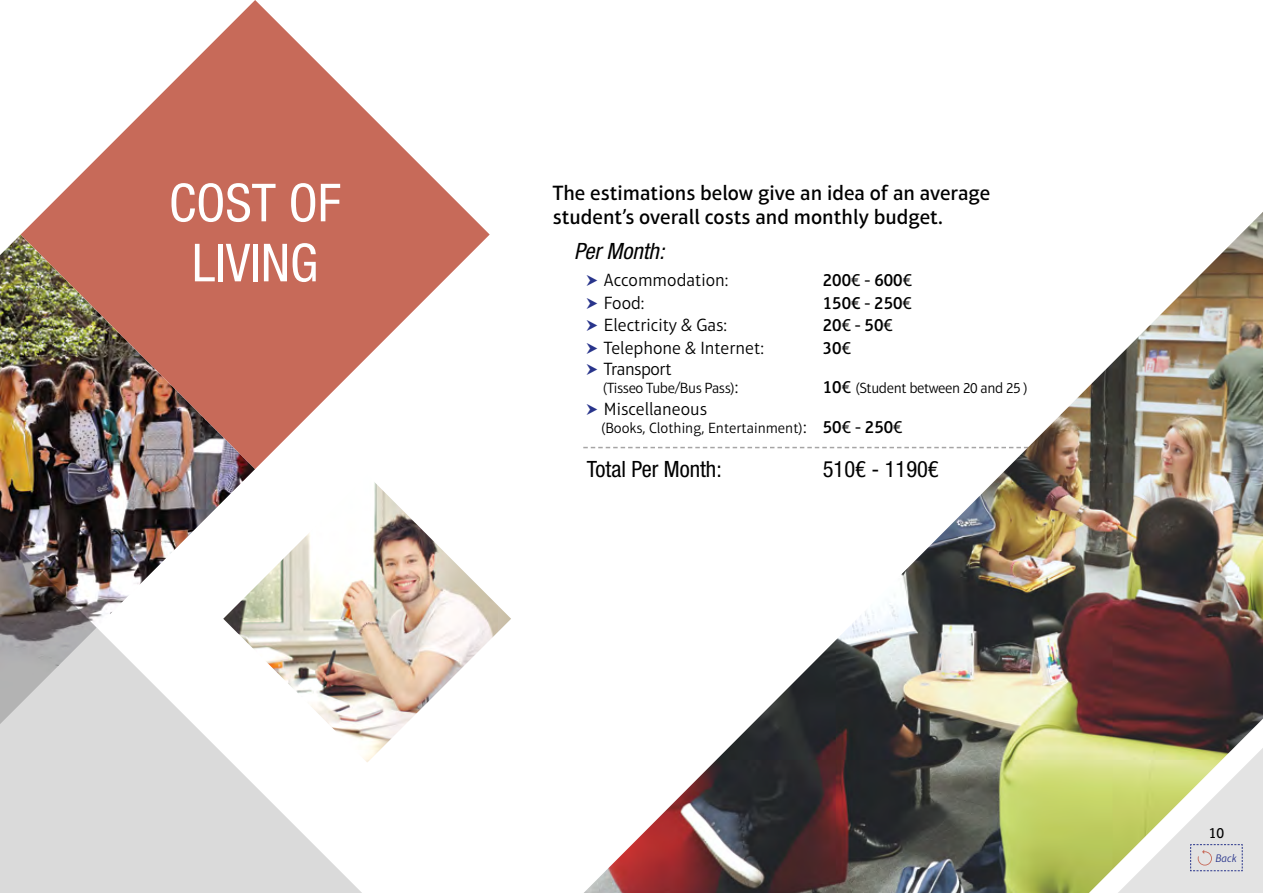
<style>
.page{position:relative;width:1263px;height:893px;background:#fff}
.page>*{position:absolute;margin:0;border:0;box-sizing:border-box;transform-origin:0 0}
.t1{font:condensed 52.5px "Helvetica Neue LT Pro";color:#fff}
.t2{font:condensed 22.5px "Helvetica Neue LT Pro";color:#000}
.t3{font:italic condensed 22.5px "Helvetica Neue LT Pro";color:#000}
.t4{font:500 21px/24px "Aptifer Sans LT Pro";color:#000}
.t5{font:300 18px "Aptifer Sans LT Pro";color:#000}
.t6{font:500 18px "Aptifer Sans LT Pro";color:#000}
.t7{font:300 18px "Aptifer Sans LT Pro";letter-spacing:-.025em;color:#000}
.t8{font:300 15px "Aptifer Sans LT Pro";letter-spacing:-.025em;color:#000}
.t9{font:300 15px "Aptifer Sans LT Pro";color:#000}
.t10{font:15px "Aptifer Sans LT Pro";color:#000}
.t11{font:italic 300 11.1px "Aptifer Sans LT Pro";color:#28348b}
.s1{font-family:"Pointers";font-weight:400;color:#28348b}
.s2{font-weight:400}
.s3{font-size:18px}
.s4{font-weight:500;font-size:18px}
.s5{font-weight:400;font-size:18px}
</style>
<div class="page">
<svg style="left:0;top:724px;width:362px;height:169px;fill:#dadada"></svg>
<img style="left:0;top:235px;width:255px;height:489px">
<svg style="left:21px;top:0;width:469px;height:469px;fill:#c76a59"></svg>
<svg style="left:0;top:512px;width:97px;height:228px;background:#928e8e"></svg>
<img style="left:223px;top:475px;width:288px;height:288px">
<img style="left:583px;top:212px;width:680px;height:681px">
<h1 class="t1" style="left:169px;top:172px;width:28px">COST</h1>
<h1 class="t1" style="left:289px;top:172px;width:26px">OF</h1>
<h1 class="t1" style="left:192px;top:232px;width:81px">LIVING</h1>
<p class="t4" style="left:553px;top:180px;width:439px">The estimations below give an idea of an average student’s overall costs and monthly budget.</p>
<p class="t3" style="left:574px;top:238px;width:92px">Per Month:</p>
<p class="t5" style="left:587px;top:270px;width:143px"><span class="s1">b</span> Accommodation:</p>
<p class="t6" style="left:823px;top:270px;width:91px">200<span class="s2">€</span> - 600<span class="s2">€</span></p>
<p class="t5" style="left:587px;top:292px;width:59px"><span class="s1">b</span> Food:</p>
<p class="t6" style="left:823px;top:292px;width:90px">150€ - 250<span class="s2">€</span></p>
<p class="t5" style="left:587px;top:315px;width:142px"><span class="s1">b</span> Electricity &amp; Gas:</p>
<p class="t6" style="left:823px;top:315px;width:71px">20<span class="s2">€</span> - 50<span class="s2">€</span></p>
<p class="t5" style="left:587px;top:337px;width:179px"><span class="s1">b</span> Telephone &amp; Internet:</p>
<p class="t6" style="left:823px;top:337px;width:30px">30<span class="s2">€</span></p>
<p class="t7" style="left:587px;top:358px;width:86px"><span class="s1">b</span> Transport</p>
<p class="t8" style="left:602px;top:379px;width:137px">(Tisseo Tube/Bus Pass)<span class="s3">:</span></p>
<p class="t8" style="left:823px;top:379px;width:207px"><span class="s4">10</span><span class="s5">€</span> (Student between 20 and 25 )</p>
<p class="t5" style="left:587px;top:399px;width:122px"><span class="s1">b</span> Miscellaneous</p>
<p class="t9" style="left:601px;top:420px;width:303px">(Books, Clothing, Entertainment)<span class="s3">:</span> <span class="s4">50</span><span class="s5">€</span> <span class="s4">- 250</span><span class="s5">€</span></p>
<p class="t2" style="left:587px;top:456px;width:136px">Total Per Month:</p>
<p class="t2" style="left:823px;top:456px;width:117px">510€ - 1190€</p>
<p class="t10" style="left:1209px;top:824px;width:17px">10</p>
<p class="t11" style="left:1215px;top:852px;width:23px">Back</p>
</div>
